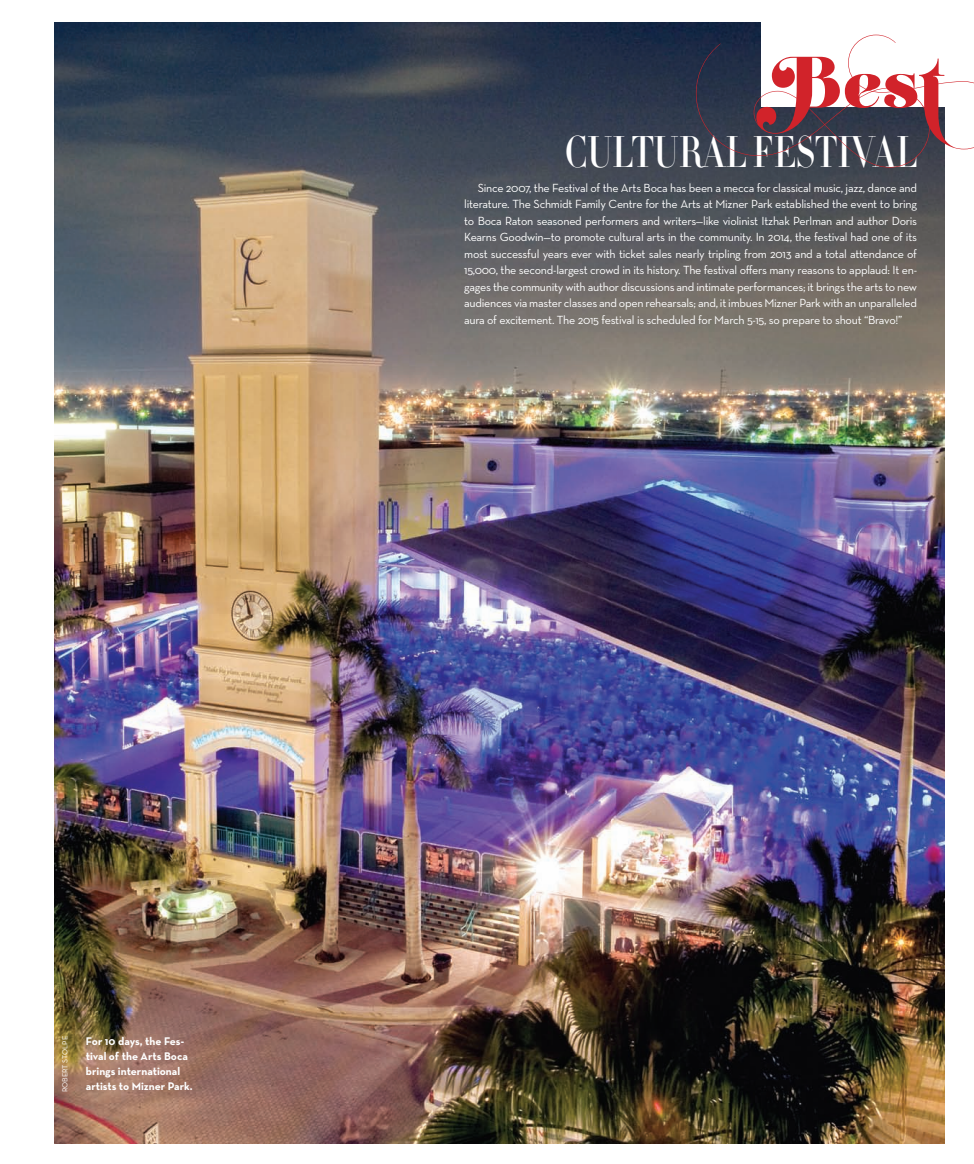
<style>
.page{position:relative;width:974px;height:1164px;background:#fff}
.page>*{position:absolute;margin:0;border:0;box-sizing:border-box;transform-origin:0 0}
.t1{font:72px "Reina 12 Pro";color:#d1232a}
.t2{font:500 43.65px "HTF Didot M24";color:#fff;scale:.8 1}
.t3{font:12px/16.5px "Neutra Text";letter-spacing:-.02em;color:#fff;text-align:justify}
.t4{font:700 11.25px/15px "Neutra Text";color:#fff}
.t5{font:7.5px "Neutra Text";color:#fff}
</style>
<div class="page">
<img style="left:55px;top:23px;width:888px;height:1120px">
<div style="left:760px;top:6px;width:197px;height:101px;background:#fff"></div>
<h1 class="t1" style="left:770px;top:41px;width:298px">Best</h1>
<h2 class="t2" style="left:564px;top:120px;width:442px">CULTURAL FESTIVAL</h2>
<p class="t3" style="left:464px;top:179px;width:454px;text-indent:14px">Since 2007, the Festival of the Arts Boca has been a mecca for classical music, jazz, dance and literature. The Schmidt Family Centre for the Arts at Mizner Park established the event to bring to Boca Raton seasoned performers and writers—like violinist Itzhak Perlman and author Doris Kearns Goodwin—to promote cultural arts in the community. In 2014, the festival had one of its most successful years ever with ticket sales nearly tripling from 2013 and a total attendance of 15,000, the second-largest crowd in its history. The festival offers many reasons to applaud: It en&shy;gages the community with author discussions and intimate performances; it brings the arts to new audiences via master classes and open rehearsals; and, it imbues Mizner Park with an unparalleled aura of excitement. The 2015 festival is scheduled for March 5-15, so prepare to shout “Bravo!”</p>
<p class="t5" style="left:60px;top:1092px;width:58px;rotate:-90deg">ROBERT STOLPE</p>
<p class="t4" style="left:86px;top:1033px;width:103px">For 10 days, the Fes&shy;tival of the Arts Boca brings international</p>
<p class="t4" style="left:86px;top:1078px;width:108px">artists to Mizner Park.</p>
</div>
